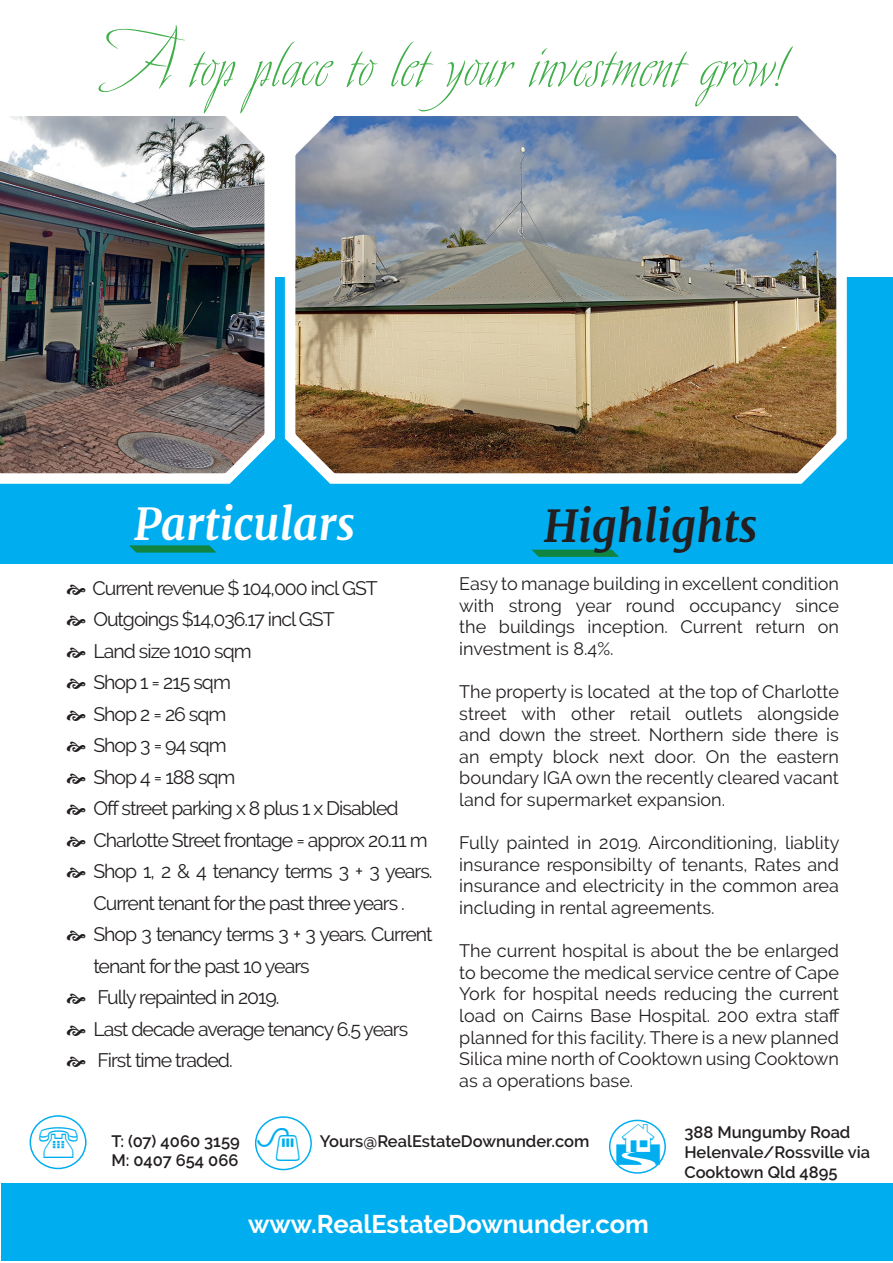
<style>
.page{position:relative;width:893px;height:1263px;background:#fff}
.page>*{position:absolute;margin:0;border:0;box-sizing:border-box;transform-origin:0 0}
.t1{font:85.5px "Avalon";color:#40ae49}
.t2{font:italic 700 43.5px "Merriweather";color:#fff}
.t3{font:italic 700 43.5px "Merriweather";color:#231f20}
.t4{font:700 25.5px "Raleway";color:#fff}
.t5{font:19.5px/31.5px "Raleway";letter-spacing:-.05em;color:#231f20}
.t6{font:18px/21.6px "Raleway";color:#231f20;text-align:justify}
.t7{font:600 16.5px/19.8px "Raleway";color:#231f20}
</style>
<div class="page">
<div style="left:1px;top:1183px;width:891px;height:77px;background:#00aeef"></div>
<div style="left:30px;top:1115px;width:57px;height:54px;border:2px solid #00aeef;border-radius:50%"></div>
<div style="left:255px;top:1116px;width:57px;height:54px;border:2px solid #00aeef;border-radius:50%"></div>
<div style="left:609px;top:1120px;width:57px;height:54px;border:2px solid #00aeef;border-radius:50%"></div>
<div style="left:0;top:277px;width:892px;height:286px;background:#00aeef"></div>
<img style="left:0;top:116px;width:275px;height:368px">
<img style="left:284px;top:116px;width:563px;height:368px">
<svg style="left:532px;top:550px;width:87px;height:7px"></svg>
<svg style="left:129px;top:545px;width:88px;height:8px"></svg>
<svg style="left:258px;top:1127px;width:6px;height:33px"></svg>
<svg style="left:616px;top:1124px;width:44px;height:41px"></svg>
<p class="t1" style="left:107px;top:3px;width:680px">A top place to let your investment grow!</p>
<p class="t2" style="left:134px;top:498px;width:222px">Particulars</p>
<p class="t3" style="left:544px;top:500px;width:215px">Highlights</p>
<p class="t5" style="left:92px;top:572px;width:287px">⚓Current revenue $ 104,000 incl GST</p>
<p class="t5" style="left:93px;top:603px;width:243px">Outgoings $14,036.17 incl GST</p>
<p class="t5" style="left:93px;top:635px;width:160px">Land size 1010 sqm</p>
<p class="t5" style="left:93px;top:666px;width:139px">Shop 1 = 215 sqm</p>
<p class="t5" style="left:93px;top:698px;width:135px">Shop 2 = 26 sqm</p>
<p class="t5" style="left:93px;top:729px;width:135px">Shop 3 = 94 sqm</p>
<p class="t5" style="left:93px;top:761px;width:144px">Shop 4 = 188 sqm</p>
<p class="t5" style="left:93px;top:792px;width:307px">Off street parking x 8 plus 1 x Disabled</p>
<p class="t5" style="left:93px;top:824px;width:336px">Charlotte Street frontage = approx 20.11 m</p>
<p class="t5" style="left:93px;top:855px;width:341px">Shop 1, 2 &amp; 4 tenancy terms 3 + 3 years.<br>Current tenant for the past three years .</p>
<p class="t5" style="left:93px;top:918px;width:341px">Shop 3 tenancy terms 3 + 3 years. Current tenant for the past 10 years</p>
<p class="t5" style="left:97px;top:981px;width:184px">Fully repainted in 2019.</p>
<p class="t5" style="left:93px;top:1013px;width:316px">Last decade average tenancy 6.5 years</p>
<p class="t5" style="left:97px;top:1044px;width:137px">First time traded.</p>
<p class="t6" style="left:459px;top:573px;width:381px">Easy to manage building in excellent condition with strong year round occupancy since the buildings inception. Current return on investment is 8.4%.</p>
<p class="t6" style="left:459px;top:681px;width:381px">The property is located at the top of Charlotte street with other retail outlets alongside and down the street. Northern side there is an empty block next door. On the eastern boundary IGA own the recently cleared vacant land for supermarket expansion.</p>
<p class="t6" style="left:459px;top:832px;width:382px">Fully painted in 2019. Airconditioning, liablity insurance responsibilty of tenants, Rates and insurance and electricity in the common area including in rental agreements.</p>
<p class="t6" style="left:459px;top:940px;width:382px">The current hospital is about the be enlarged to become the medical service centre of Cape York for hospital needs reducing the current load on Cairns Base Hospital. 200 extra staff planned for this facility. There is a new planned Silica mine north of Cooktown using Cooktown as a operations base.</p>
<p class="t7" style="left:111px;top:1131px;width:130px">T: (07) 4060 3159<br>M: 0407 654 066</p>
<p class="t7" style="left:320px;top:1131px;width:271px">Yours@RealEstateDownunder.com</p>
<p class="t7" style="left:684px;top:1122px;width:187px">388 Mungumby Road<br>Helenvale/Rossville via</p>
<p class="t7" style="left:684px;top:1162px;width:155px">Cooktown Qld 4895</p>
<h3 class="t4" style="left:248px;top:1209px;width:402px">www.RealEstateDownunder.com</h3>
</div>
